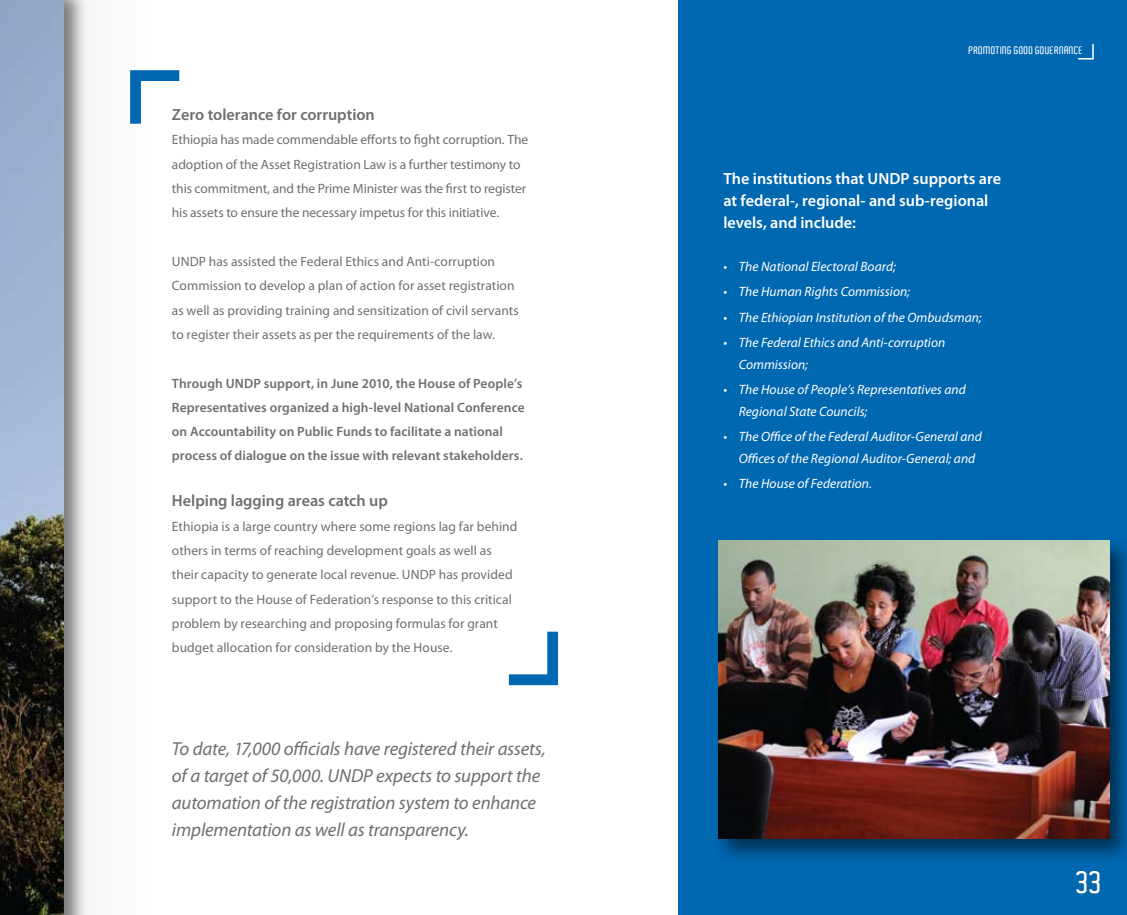
<style>
.page{position:relative;width:1127px;height:915px;background:#fff}
.page>*{position:absolute;margin:0;border:0;box-sizing:border-box;transform-origin:0 0}
.t1{font:600 30px "Aldo";color:#fff}
.t2{font:italic 18.9px/27px "Myriad Pro";letter-spacing:-.01em;color:#6d6f71}
.t3{font:600 16.2px/21.6px "Myriad Pro";color:#fff}
.t4{font:600 16.2px "Myriad Pro";color:#6d6f71}
.t5{font:13.5px/24.3px "Myriad Pro";color:#6d6f71}
.t6{font:italic 13.5px/21.6px "Myriad Pro";letter-spacing:.005em;color:#fff}
.t7{font:600 13.5px/24.3px "Myriad Pro";letter-spacing:.005em;color:#6d6f71}
.t8{font:600 10.5px "Aldo";letter-spacing:.025em;color:#fff}
</style>
<div class="page">
<div style="left:678px;top:0;width:449px;height:914px;background:#0067b1"></div>
<div style="left:714px;top:535px;width:413px;height:328px;background:#000;opacity:.5"></div>
<img style="left:718px;top:540px;width:392px;height:298px">
<svg style="left:130px;top:70px;width:50px;height:54px"></svg>
<svg style="left:508px;top:631px;width:51px;height:55px"></svg>
<svg style="left:1078px;top:44px;width:16px;height:16px"></svg>
<div style="left:0;top:0;width:88px;height:914px;background:#000;opacity:.5"></div>
<img style="left:0;top:0;width:64px;height:914px">
<p class="t4" style="left:172px;top:104px;width:204px">Zero tolerance for corruption</p>
<p class="t5" style="left:172px;top:127px;width:358px">Ethiopia has made commendable efforts to fight corruption. The adoption of the Asset Registration Law is a further testimony to this commitment, and the Prime Minister was the first to register his assets to ensure the necessary impetus for this initiative.</p>
<p class="t5" style="left:172px;top:249px;width:348px">UNDP has assisted the Federal Ethics and Anti-corruption Commission to develop a plan of action for asset registration as well as providing training and sensitization of civil servants to register their assets as per the requirements of the law.</p>
<p class="t7" style="left:172px;top:370px;width:354px">Through UNDP support, in June 2010, the House of People’s Representatives organized a high-level National Conference on Accountability on Public Funds to facilitate a national process of dialogue on the issue with relevant stakeholders.</p>
<p class="t4" style="left:172px;top:490px;width:217px">Helping lagging areas catch up</p>
<p class="t5" style="left:172px;top:513px;width:347px">Ethiopia is a large country where some regions lag far behind others in terms of reaching development goals as well as their capacity to generate local revenue. UNDP has provided support to the House of Federation’s response to this critical problem by researching and proposing formulas for grant budget allocation for consideration by the House.</p>
<h2 class="t2" style="left:172px;top:734px;width:375px">To date, 17,000 officials have registered their assets, of a target of 50,000. UNDP expects to support the automation of the registration system to enhance implementation as well as transparency.</h2>
<p class="t8" style="left:969px;top:44px;width:16px">PROMOTI</p>
<p class="t8" style="left:1002px;top:44px;width:82px">NG GOOD GOVERNANCE</p>
<p class="t3" style="left:723px;top:167px;width:279px">The institutions that UNDP supports are at federal-, regional- and sub-regional levels, and include:</p>
<p class="t6" style="left:723px;top:255px;width:174px">• The National Electoral Board;</p>
<p class="t6" style="left:723px;top:280px;width:188px">• The Human Rights Commission;</p>
<p class="t6" style="left:723px;top:306px;width:260px">• The Ethiopian Institution of the Ombudsman;</p>
<p class="t6" style="left:739px;top:331px;width:208px;text-indent:-15px">• The Federal Ethics and Anti-corruption<br>Commission;</p>
<p class="t6" style="left:739px;top:378px;width:229px;text-indent:-15px">• The House of People’s Representatives and<br>Regional State Councils;</p>
<p class="t6" style="left:739px;top:425px;width:245px;text-indent:-15px">• The Office of the Federal Auditor-General and<br>Offices of the Regional Auditor-General; and</p>
<p class="t6" style="left:723px;top:472px;width:150px">• The House of Federation.</p>
<h1 class="t1" style="left:1076px;top:864px;width:28px">33</h1>
</div>
